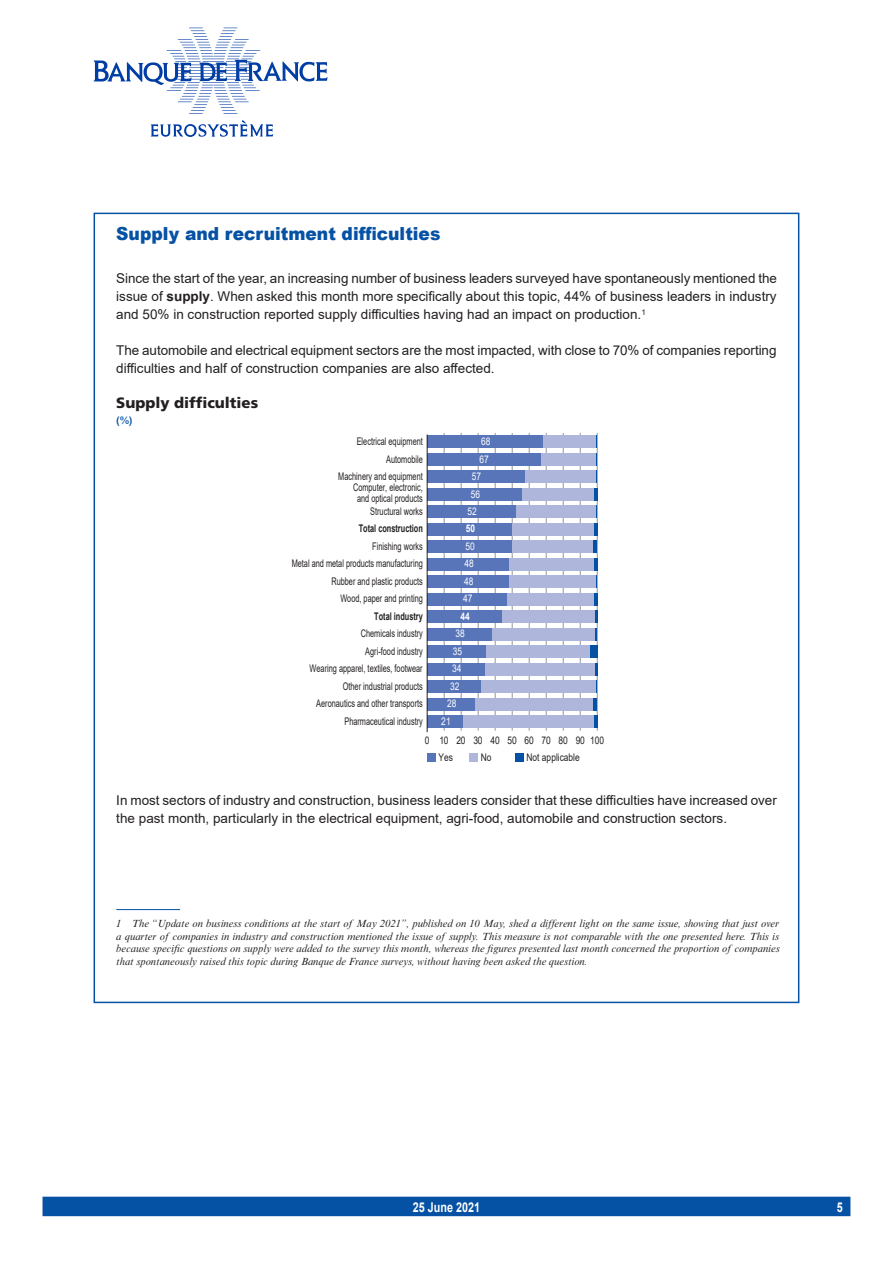
<style>
.page{position:relative;width:893px;height:1263px;background:#fff}
.page>*{position:absolute;margin:0;border:0;box-sizing:border-box;transform-origin:0 0}
.t1{font:900 18px "Arial";color:#0551a4;scale:.95 1}
.t2{font:900 15px "Frutiger LT Std";color:#231f20}
.t3{font:13.5px/18px "Arial";color:#231f20}
.t4{font:700 13.5px "Arial";color:#fff;scale:.8 1}
.t5{font:italic 10.5px/12.6px "Times New Roman MT Std";color:#231f20;text-align:justify}
.t6{font:10.5px/17.5px "Arial";color:#231f20;text-align:right;scale:.7 1}
.t7{font:700 10.5px "Arial";color:#231f20;scale:.7 1}
.t8{font:10.5px/17.5px "Arial";color:#fff;scale:.8 1}
.t9{font:10.5px "Arial";color:#231f20;scale:.8 1}
.t10{font:10.5px "Arial";letter-spacing:-.03em;color:#231f20;scale:.8 1}
.t11{font:700 10.5px "Arial";color:#fff;scale:.8 1}
.t12{font:10.5px "Arial Rounded MT Bold";color:#0551a4}
.s1{font-weight:700}
</style>
<div class="page">
<div style="left:43px;top:1197px;width:807px;height:19px;background:#0551a4"></div>
<svg style="left:94px;top:28px;width:233px;height:86px"></svg>
<svg style="left:151px;top:120px;width:122px;height:17px"></svg>
<div style="left:427px;top:753px;width:9px;height:8px;background:#5975b9"></div>
<div style="left:470px;top:753px;width:8px;height:8px;background:#aeb7db"></div>
<div style="left:516px;top:753px;width:8px;height:8px;background:#0551a4"></div>
<hr style="left:444px;top:433px;width:1px;height:298px;background:#939598">
<hr style="left:461px;top:433px;width:1px;height:298px;background:#939598">
<hr style="left:478px;top:433px;width:1px;height:298px;background:#939598">
<hr style="left:495px;top:433px;width:1px;height:298px;background:#939598">
<hr style="left:512px;top:433px;width:1px;height:298px;background:#939598">
<hr style="left:529px;top:433px;width:1px;height:298px;background:#939598">
<hr style="left:546px;top:433px;width:1px;height:298px;background:#939598">
<hr style="left:563px;top:433px;width:1px;height:298px;background:#939598">
<hr style="left:580px;top:433px;width:1px;height:298px;background:#939598">
<hr style="left:597px;top:433px;width:1px;height:298px;background:#939598">
<div style="left:427px;top:488px;width:95px;height:13px;background:#5975b9"></div>
<div style="left:427px;top:505px;width:89px;height:13px;background:#5975b9"></div>
<div style="left:427px;top:523px;width:86px;height:13px;background:#5975b9"></div>
<div style="left:427px;top:540px;width:85px;height:13px;background:#5975b9"></div>
<div style="left:427px;top:558px;width:82px;height:13px;background:#5975b9"></div>
<div style="left:427px;top:575px;width:82px;height:13px;background:#5975b9"></div>
<div style="left:427px;top:593px;width:80px;height:13px;background:#5975b9"></div>
<div style="left:427px;top:610px;width:75px;height:13px;background:#5975b9"></div>
<div style="left:427px;top:628px;width:65px;height:13px;background:#5975b9"></div>
<div style="left:427px;top:645px;width:59px;height:13px;background:#5975b9"></div>
<div style="left:427px;top:663px;width:59px;height:13px;background:#5975b9"></div>
<div style="left:427px;top:680px;width:54px;height:13px;background:#5975b9"></div>
<div style="left:427px;top:698px;width:48px;height:13px;background:#5975b9"></div>
<div style="left:427px;top:715px;width:37px;height:13px;background:#5975b9"></div>
<div style="left:522px;top:488px;width:72px;height:13px;background:#aeb7db"></div>
<div style="left:516px;top:505px;width:80px;height:13px;background:#aeb7db"></div>
<div style="left:513px;top:523px;width:81px;height:13px;background:#aeb7db"></div>
<div style="left:512px;top:540px;width:81px;height:13px;background:#aeb7db"></div>
<div style="left:509px;top:558px;width:85px;height:13px;background:#aeb7db"></div>
<div style="left:509px;top:575px;width:87px;height:13px;background:#aeb7db"></div>
<div style="left:507px;top:593px;width:87px;height:13px;background:#aeb7db"></div>
<div style="left:502px;top:610px;width:93px;height:13px;background:#aeb7db"></div>
<div style="left:492px;top:628px;width:104px;height:13px;background:#aeb7db"></div>
<div style="left:486px;top:645px;width:104px;height:13px;background:#aeb7db"></div>
<div style="left:486px;top:663px;width:109px;height:13px;background:#aeb7db"></div>
<div style="left:481px;top:680px;width:115px;height:13px;background:#aeb7db"></div>
<div style="left:475px;top:698px;width:118px;height:13px;background:#aeb7db"></div>
<div style="left:464px;top:715px;width:130px;height:13px;background:#aeb7db"></div>
<hr style="left:593px;top:540px;width:4px;height:13px;background:#0551a4">
<svg style="left:594px;top:558px;width:3px;height:83px"></svg>
<div style="left:590px;top:645px;width:7px;height:13px;background:#0551a4"></div>
<svg style="left:595px;top:663px;width:2px;height:30px"></svg>
<hr style="left:593px;top:698px;width:4px;height:13px;background:#0551a4">
<svg style="left:594px;top:715px;width:3px;height:13px"></svg>
<div style="left:427px;top:435px;width:116px;height:13px;background:#5975b9"></div>
<div style="left:543px;top:435px;width:53px;height:13px;background:#aeb7db"></div>
<div style="left:427px;top:453px;width:113px;height:13px;background:#5975b9"></div>
<div style="left:540px;top:453px;width:56px;height:13px;background:#aeb7db"></div>
<div style="left:427px;top:470px;width:98px;height:13px;background:#5975b9"></div>
<div style="left:525px;top:470px;width:71px;height:13px;background:#aeb7db"></div>
<svg style="left:594px;top:435px;width:3px;height:101px"></svg>
<hr style="left:427px;top:434px;width:1px;height:298px;background:#231f20">
<hr style="left:116px;top:909px;width:64px;height:1px;background:#0551a4">
<h1 class="t1" style="left:116px;top:220px;width:343px">Supply and recruitment difficulties</h1>
<p class="t3" style="left:116px;top:269px;width:662px;text-align:justify">Since the start of the year, an increasing number of business leaders surveyed have spontaneously mentioned the issue of <span class="s1">supply</span>. When asked this month more specifically about this topic, 44% of business leaders in industry and 50% in construction reported supply difficulties having had an impact on production.<sup>1</sup></p>
<p class="t3" style="left:116px;top:341px;width:662px">The automobile and electrical equipment sectors are the most impacted, with close to 70% of companies reporting difficulties and half of construction companies are also affected.</p>
<p class="t2" style="left:116px;top:394px;width:143px">Supply difficulties</p>
<p class="t12" style="left:116px;top:414px;width:18px">(%)</p>
<p class="t6" style="left:338px;top:432px;width:122px">Electrical equipment<br>Automobile<br>Machinery and equipment</p>
<p class="t6" style="left:353px;top:482px;width:101px;line-height:10.5px;text-align:center">Computer, electronic, and optical products</p>
<p class="t6" style="left:370px;top:502px;width:77px">Structural works</p>
<p class="t7" style="left:359px;top:521px;width:93px">Total construction</p>
<p class="t6" style="left:292px;top:537px;width:189px">Finishing works<br>Metal and metal products manufacturing<br>Rubber and plastic products<br>Wood, paper and printing</p>
<p class="t7" style="left:374px;top:609px;width:71px">Total industry</p>
<p class="t6" style="left:310px;top:625px;width:163px">Chemicals industry<br>Agri‑food industry<br>Wearing apparel, textiles, footwear<br>Other industrial products<br>Aeronautics and other transports<br>Pharmaceutical industry</p>
<p class="t8" style="left:481px;top:432px;width:13px">68</p>
<p class="t8" style="left:480px;top:450px;width:13px">67</p>
<p class="t8" style="left:472px;top:467px;width:13px">57</p>
<p class="t8" style="left:471px;top:485px;width:13px">56</p>
<p class="t8" style="left:467px;top:502px;width:13px">52</p>
<p class="t11" style="left:466px;top:521px;width:13px">50</p>
<p class="t8" style="left:463px;top:537px;width:16px">50<br>48<br>48<br>47</p>
<p class="t11" style="left:460px;top:609px;width:13px">44</p>
<p class="t8" style="left:455px;top:625px;width:13px">38</p>
<p class="t8" style="left:453px;top:642px;width:13px">35</p>
<p class="t8" style="left:452px;top:660px;width:13px">34</p>
<p class="t8" style="left:450px;top:677px;width:13px">32</p>
<p class="t8" style="left:447px;top:695px;width:13px">28</p>
<p class="t8" style="left:441px;top:712px;width:13px">21</p>
<p class="t10" style="left:425px;top:733px;width:180px">0 10 20 30 40 50 60 70 80</p>
<p class="t9" style="left:590px;top:733px;width:19px">100</p>
<p class="t9" style="left:576px;top:733px;width:13px">90</p>
<p class="t9" style="left:439px;top:750px;width:20px">Yes</p>
<p class="t9" style="left:481px;top:750px;width:15px">No</p>
<p class="t9" style="left:527px;top:750px;width:68px">Not applicable</p>
<p class="t3" style="left:116px;top:791px;width:662px">In most sectors of industry and construction, business leaders consider that these difficulties have increased over the past month, particularly in the electrical equipment, agri‑food, automobile and construction sectors.</p>
<p class="t5" style="left:116px;top:917px;width:665px">1 The “Update on business conditions at the start of May 2021”, published on 10 May, shed a different light on the same issue, showing that just over a quarter of companies in industry and construction mentioned the issue of supply. This measure is not comparable with the one presented here. This is because specific questions on supply were added to the survey this month, whereas the figures presented last month concerned the proportion of companies that spontaneously raised this topic during Banque de France surveys, without having been asked the question.</p>
<p class="t4" style="left:413px;top:1197px;width:86px">25 June 2021</p>
<p class="t4" style="left:837px;top:1197px;width:9px">5</p>
</div>
